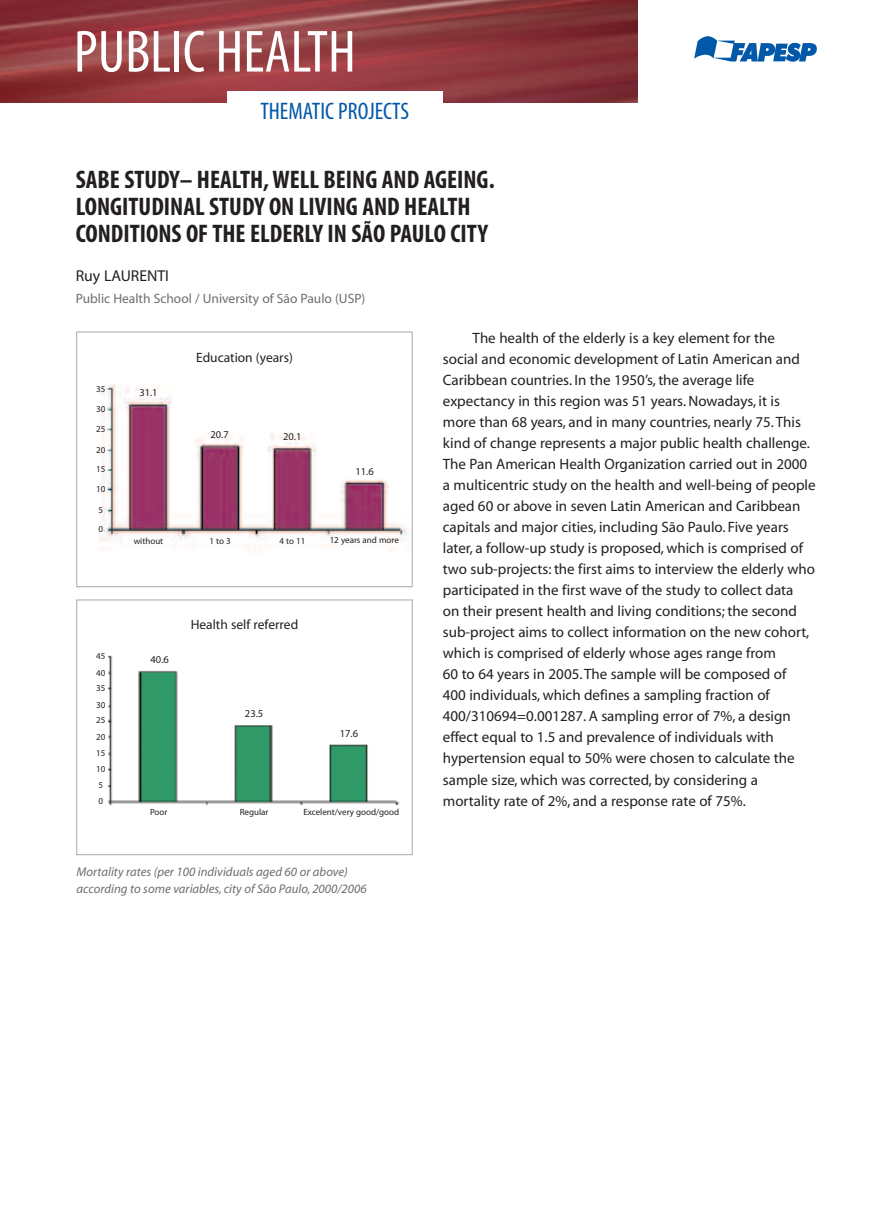
<style>
.page{position:relative;width:893px;height:1225px;background:#fff}
.page>*{position:absolute;margin:0;border:0;box-sizing:border-box;transform-origin:0 0}
.t1{font:condensed 60px "Myriad";color:#fff}
.t2{font:700 condensed 25.5px/27px "Myriad";color:#231f20}
.t3{font:condensed 24px "Myriad";color:#0157a8}
.t4{font:15.75px "Myriad";color:#231f20}
.t5{font:15px/21px "Myriad";color:#231f20}
.t6{font:13.5px "Myriad";color:#6c6d70}
.t7{font:13.5px "Myriad";color:#231f20}
.t8{font:italic 12.75px/16.5px "Myriad";color:#6c6d70}
.t9{font:10.5px "Myriad";color:#231f20}
.t10{font:9px/16.4px "Myriad";color:#231f20}
</style>
<div class="page">
<img style="left:0;top:0;width:638px;height:102px">
<div style="left:227px;top:91px;width:215px;height:27px;background:#fff"></div>
<img style="left:99px;top:384px;width:310px;height:168px">
<div style="left:77px;top:332px;width:335px;height:255px;border:1px solid #a8a9ad"></div>
<img style="left:694px;top:36px;width:123px;height:26px">
<img style="left:107px;top:655px;width:293px;height:151px">
<div style="left:77px;top:600px;width:335px;height:255px;border:1px solid #a8a9ad"></div>
<h1 class="t1" style="left:74px;top:31px;width:283px">PUBLIC HEALTH</h1>
<h3 class="t3" style="left:260px;top:102px;width:150px">THEMATIC PROJECTS</h3>
<h2 class="t2" style="left:76px;top:168px;width:420px">SABE STUDY– HEALTH, WELL BEING AND AGEING.<br>LONGITUDINAL STUDY ON LIVING AND HEALTH<br>CONDITIONS OF THE ELDERLY IN SÃO PAULO CITY</h2>
<p class="t4" style="left:76px;top:269px;width:95px">Ruy LAURENTI</p>
<p class="t6" style="left:76px;top:293px;width:291px">Public Health School / University of São Paulo (USP)</p>
<p class="t10" style="left:96px;top:381px;width:11px">35</p>
<p class="t10" style="left:96px;top:400px;width:11px;line-height:19.4px">30<br>25</p>
<p class="t10" style="left:96px;top:440px;width:11px;line-height:19.6px;text-align:justify">20<br>15<br>10</p>
<p class="t10" style="left:98px;top:501px;width:6px;line-height:18.9px">5<br>0</p>
<p class="t9" style="left:139px;top:389px;width:20px">31.1</p>
<p class="t7" style="left:196px;top:353px;width:98px">Education (years)</p>
<p class="t9" style="left:210px;top:431px;width:20px">20.7</p>
<p class="t9" style="left:283px;top:433px;width:20px">20.1</p>
<p class="t9" style="left:355px;top:467px;width:20px">11.6</p>
<p class="t10" style="left:134px;top:533px;width:31px">without</p>
<p class="t10" style="left:209px;top:533px;width:23px">1 to 3</p>
<p class="t10" style="left:279px;top:533px;width:27px">4 to 11</p>
<p class="t10" style="left:330px;top:533px;width:71px">12 years and more</p>
<p class="t10" style="left:96px;top:649px;width:11px">45</p>
<p class="t10" style="left:96px;top:665px;width:11px">40</p>
<p class="t10" style="left:96px;top:679px;width:11px;line-height:17.5px">35<br>30</p>
<p class="t10" style="left:96px;top:713px;width:11px;text-align:justify">25<br>20<br>15<br>10<br>5</p>
<p class="t10" style="left:98px;top:793px;width:6px">0</p>
<p class="t9" style="left:151px;top:655px;width:20px">40.6</p>
<p class="t7" style="left:191px;top:620px;width:109px">Health self referred</p>
<p class="t9" style="left:245px;top:709px;width:20px">23.5</p>
<p class="t9" style="left:340px;top:729px;width:20px">17.6</p>
<p class="t10" style="left:150px;top:804px;width:19px">Poor</p>
<p class="t10" style="left:240px;top:804px;width:30px">Regular</p>
<p class="t10" style="left:303px;top:804px;width:97px">Excelent/very good/good</p>
<p class="t8" style="left:77px;top:865px;width:292px">Mortality rates (per 100 individuals aged 60 or above) according to some variables, city of São Paulo, 2000/2006</p>
<p class="t5" style="left:443px;top:329px;width:374px;text-indent:30px">The health of the elderly is a key element for the<br>social and economic development of Latin American and Caribbean countries. In the 1950’s, the average life expectancy in this region was 51 years. Nowadays, it is more than 68 years, and in many countries, nearly 75. This kind of change represents a major public health challenge.<br>The Pan American Health Organization carried out in 2000 a multicentric study on the health and well-being of people aged 60 or above in seven Latin American and Caribbean capitals and major cities, including São Paulo. Five years later, a follow-up study is proposed, which is comprised of two sub-projects: the first aims to interview the elderly who participated in the first wave of the study to collect data<br>on their present health and living conditions; the second sub-project aims to collect information on the new cohort, which is comprised of elderly whose ages range from<br>60 to 64 years in 2005. The sample will be composed of<br>400 individuals, which defines a sampling fraction of 400/310694=0.001287. A sampling error of 7%, a design effect equal to 1.5 and prevalence of individuals with hypertension equal to 50% were chosen to calculate the sample size, which was corrected, by considering a mortality rate of 2%, and a response rate of 75%.</p>
</div>
